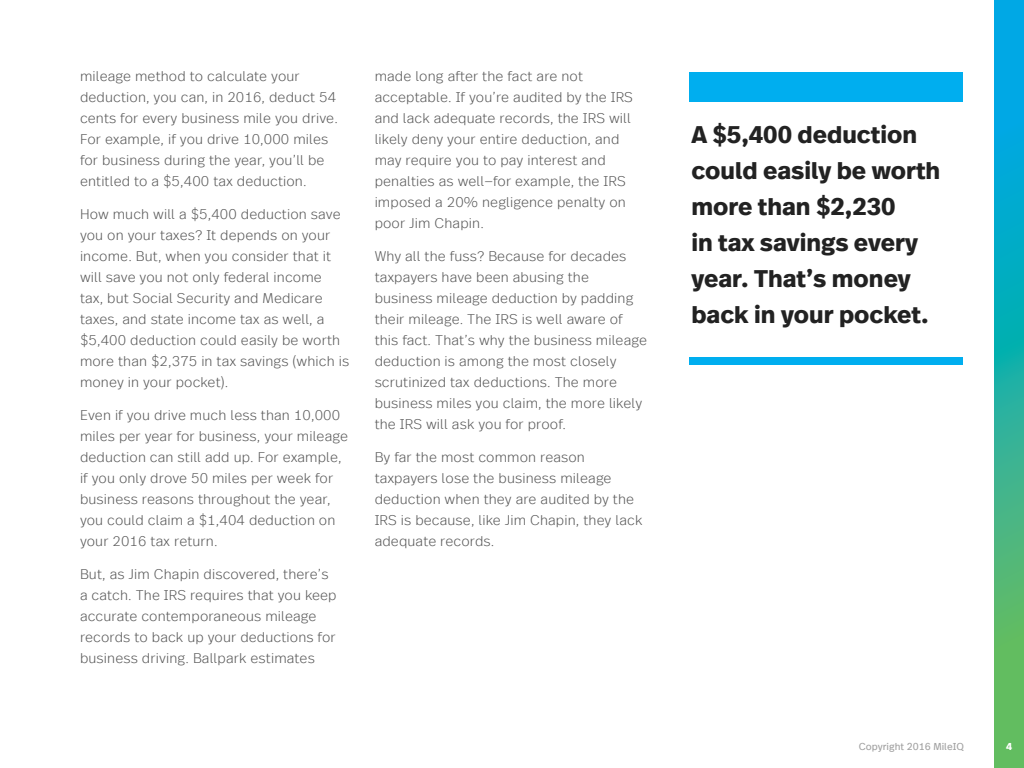
<style>
.page{position:relative;width:1024px;height:768px;background:#fff}
.page>*{position:absolute;margin:0;border:0;box-sizing:border-box;transform-origin:0 0}
.t1{font:700 24px/36px "Real Text Offc";color:#222}
.t2{font:300 14px/21px "Real Text Offc";letter-spacing:.01em;color:#585858}
.t3{font:10px "Real Text Offc";color:#a2a2a2}
.t4{font:700 10px "Real Text Offc";color:#fff}
</style>
<div class="page">
<svg style="left:994px;top:0;width:30px;height:768px;background:#28b1a4"></svg>
<div style="left:689px;top:72px;width:274px;height:29px;background:#00aeef"></div>
<div style="left:689px;top:357px;width:274px;height:8px;background:#00aeef"></div>
<p class="t2" style="left:80px;top:66px;width:259px">mileage method to calculate your deduction, you can, in 2016, deduct 54 cents for every business mile you drive.<br>For example, if you drive 10,000 miles for business during the year, you’ll be entitled to a $5,400 tax deduction.</p>
<p class="t2" style="left:80px;top:204px;width:271px">How much will a $5,400 deduction save you on your taxes? It depends on your income. But, when you consider that it will save you not only federal income<br>tax, but Social Security and Medicare taxes, and state income tax as well, a $5,400 deduction could easily be worth more than $2,375 in tax savings (which is money in your pocket).</p>
<p class="t2" style="left:80px;top:405px;width:270px">Even if you drive much less than 10,000 miles per year for business, your mileage deduction can still add up. For example, if you only drove 50 miles per week for business reasons throughout the year, you could claim a $1,404 deduction on your 2016 tax return.</p>
<p class="t2" style="left:80px;top:564px;width:258px">But, as Jim Chapin discovered, there’s a catch. The IRS requires that you keep accurate contemporaneous mileage records to back up your deductions for business driving. Ballpark estimates</p>
<p class="t2" style="left:375px;top:66px;width:260px">made long after the fact are not acceptable. If you’re audited by the IRS and lack adequate records, the IRS will likely deny your entire deduction, and may require you to pay interest and penalties as well—for example, the IRS imposed a 20% negligence penalty on poor Jim Chapin.</p>
<p class="t2" style="left:375px;top:246px;width:274px">Why all the fuss? Because for decades taxpayers have been abusing the business mileage deduction by padding their mileage. The IRS is well aware of this fact. That’s why the business mileage deduction is among the most closely scrutinized tax deductions. The more business miles you claim, the more likely the IRS will ask you for proof.</p>
<p class="t2" style="left:375px;top:447px;width:269px">By far the most common reason taxpayers lose the business mileage deduction when they are audited by the<br>IRS is because, like Jim Chapin, they lack adequate records.</p>
<h1 class="t1" style="left:691px;top:117px;width:251px">A $5,400 deduction could easily be worth more than $2,230<br>in tax savings every year. That’s money back in your pocket.</h1>
<p class="t3" style="left:859px;top:740px;width:107px">Copyright 2016 MileIQ</p>
<p class="t4" style="left:1006px;top:740px;width:7px">4</p>
</div>
